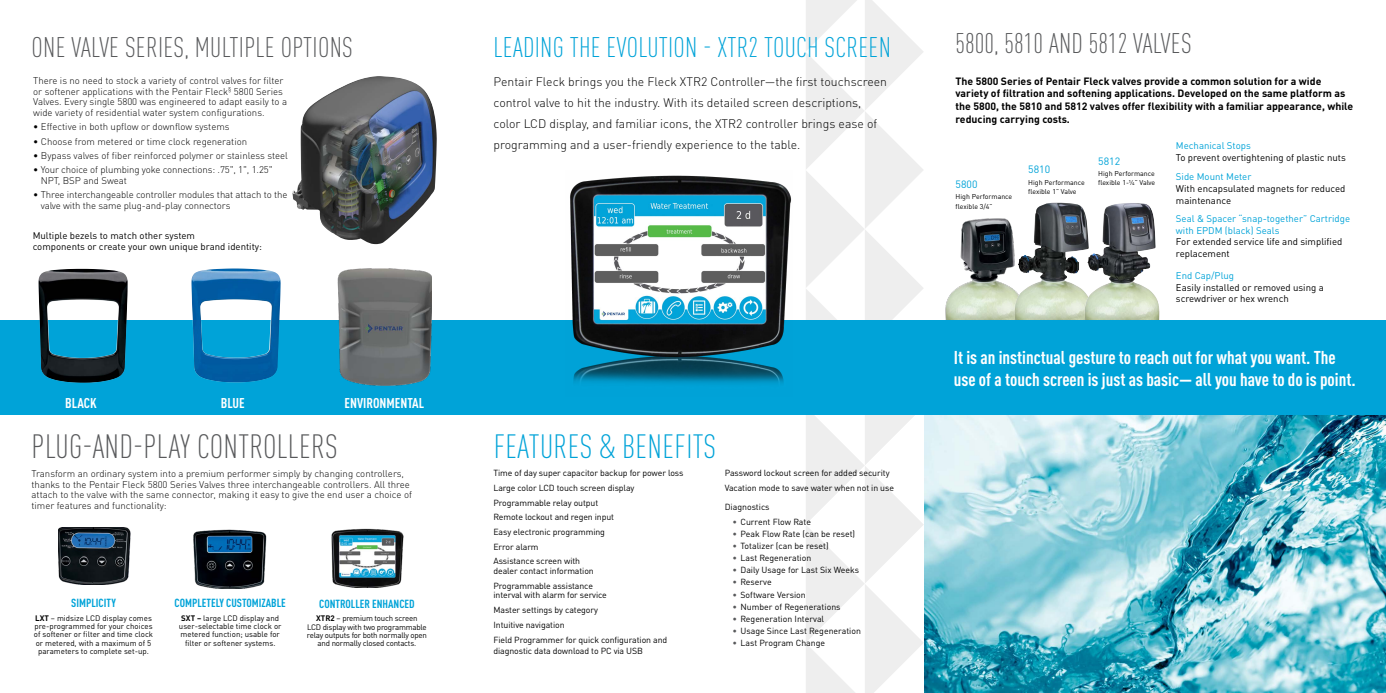
<style>
.page{position:relative;width:1386px;height:693px;background:#fff}
.page>*{position:absolute;margin:0;border:0;box-sizing:border-box;transform-origin:0 0}
.t1{font:300 condensed 33.25px "DIN Pro";letter-spacing:.01em;color:#58595b}
.t2{font:300 condensed 33.25px "DIN Pro";letter-spacing:.01em;color:#00a3d8}
.t3{font:300 condensed 28px "DIN Pro";letter-spacing:.01em;color:#58595b}
.t4{font:300 condensed 28px "DIN Pro";letter-spacing:.01em;color:#00a3d8}
.t5{font:700 condensed 18.38px/22.1px "DIN Pro";color:#fff}
.t6{font:700 condensed 14px "DIN Pro";color:#fff}
.t7{font:300 12.25px/21px "DIN Pro";color:#000}
.t8{font:700 condensed 11.64px "DIN Pro";color:#00a3d8}
.t9{font:700 10.5px/12.6px "DIN Pro";color:#000}
.t10{font:10.5px "DIN Pro";color:#00a3d8}
.t11{font:300 9.62px/10.5px "DIN Pro";color:#000}
.t12{font:9.62px/11.5px "DIN Pro";color:#000}
.t13{font:9.62px/11.5px "DIN Pro";color:#00a3d8}
.t14{font:8.75px/14.7px "DIN Pro";letter-spacing:-.01em;color:#000}
.t15{font:7.88px/8.3px "DIN Pro";color:#000;text-align:center}
.t16{font:7.88px/8.5px "DIN Pro";letter-spacing:-.025em;color:#000;text-align:center}
.t17{font:7px/9.2px "DIN Pro";color:#000}
.s1{font-weight:700}
.s2{color:#58595b}
</style>
<div class="page">
<svg style="left:806px;top:0;width:118px;height:693px"></svg>
<img style="left:945px;top:218px;width:70px;height:102px">
<img style="left:925px;top:415px;width:461px;height:278px">
<img style="left:1015px;top:203px;width:77px;height:117px">
<img style="left:1087px;top:203px;width:49px;height:83px">
<img style="left:292px;top:76px;width:145px;height:168px">
<div style="left:0;top:320px;width:1386px;height:95px;background:#00a3d8"></div>
<img style="left:570px;top:175px;width:222px;height:209px">
<img style="left:38px;top:269px;width:90px;height:114px">
<img style="left:191px;top:268px;width:90px;height:114px">
<img style="left:337px;top:268px;width:94px;height:118px">
<img style="left:331px;top:528px;width:73px;height:60px">
<img style="left:59px;top:527px;width:72px;height:58px">
<img style="left:194px;top:529px;width:73px;height:60px">
<h2 class="t3" style="left:32px;top:27px;width:323px">ONE VALVE SERIES, MULTIPLE OPTIONS</h2>
<h2 class="t4" style="left:494px;top:27px;width:399px">LEADING THE EVOLUTION - XTR2 TOUCH SCREEN</h2>
<p class="t11" style="left:33px;top:75px;width:255px">There is no need to stock a variety of control valves for filter or softener applications with the Pentair Fleck<sup>§</sup> 5800 Series Valves. Every single 5800 was engineered to adapt easily to a wide variety of residential water system configurations.</p>
<p class="t11" style="left:33px;top:121px;width:198px">• Effective in both upflow or downflow systems</p>
<p class="t11" style="left:33px;top:135px;width:215px">• Choose from metered or time clock regeneration</p>
<p class="t11" style="left:33px;top:149px;width:256px">• Bypass valves of fiber reinforced polymer or stainless steel</p>
<p class="t11" style="left:41px;top:164px;width:233px;text-indent:-8px">• Your choice of plumbing yoke connections: .75", 1", 1.25"<br>NPT, BSP and Sweat</p>
<p class="t11" style="left:41px;top:189px;width:248px;text-indent:-8px">• Three interchangeable controller modules that attach to the valve with the same plug-and-play connectors</p>
<p class="t12" style="left:33px;top:229px;width:231px;line-height:11.3px">Multiple bezels to match other system<br>components or create your own unique brand identity:</p>
<h3 class="t6" style="left:65px;top:392px;width:33px">BLACK</h3>
<h3 class="t6" style="left:221px;top:392px;width:25px">BLUE</h3>
<h3 class="t6" style="left:345px;top:392px;width:81px">ENVIRONMENTAL</h3>
<p class="t7" style="left:494px;top:70px;width:395px">Pentair Fleck brings you the Fleck XTR2 Controller—the first touchscreen control valve to hit the industry. With its detailed screen descriptions, color LCD display, and familiar icons, the XTR2 controller brings ease of programming and a user-friendly experience to the table.</p>
<h1 class="t1" style="left:32px;top:423px;width:308px">PLUG-AND-PLAY CONTROLLERS</h1>
<h1 class="t2" style="left:494px;top:423px;width:224px">FEATURES &amp; BENEFITS</h1>
<p class="t11" style="left:32px;top:467px;width:382px">Transform an ordinary system into a premium performer simply by changing controllers, thanks to the Pentair Fleck 5800 Series Valves three interchangeable controllers. All three attach to the valve with the same connector, making it easy to give the end user a choice of timer features and functionality:</p>
<p class="t14" style="left:494px;top:465px;width:192px">Time of day super capacitor backup for power loss<br>Large color LCD touch screen display<br>Programmable relay output<br>Remote lockout and regen input<br>Easy electronic programming<br>Error alarm<br>Assistance screen with</p>
<p class="t14" style="left:494px;top:563px;width:102px">dealer contact information<br>Programmable assistance</p>
<p class="t14" style="left:494px;top:587px;width:115px">interval with alarm for service<br>Master settings by category<br>Intuitive navigation</p>
<p class="t14" style="left:494px;top:634px;width:175px;line-height:10.5px">Field Programmer for quick configuration and diagnostic data download to PC via USB</p>
<p class="t8" style="left:71px;top:595px;width:46px">SIMPLICITY</p>
<p class="t15" style="left:34px;top:613px;width:121px"><span class="s1">LXT</span> – midsize LCD display comes pre-programmed for your choices of softener or filter and time clock or metered, with a maximum of 5 parameters to complete set-up.</p>
<p class="t8" style="left:175px;top:595px;width:113px">COMPLETELY CUSTOMIZABLE</p>
<p class="t15" style="left:179px;top:613px;width:104px"><span class="s1">SXT –</span> large LCD display and user-selectable time clock or metered function; usable for filter or softener systems.</p>
<p class="t8" style="left:319px;top:595px;width:97px">CONTROLLER ENHANCED</p>
<p class="t16" style="left:307px;top:613px;width:122px"><span class="s1">XTR2</span> – premium touch screen<br>LCD display with two programmable relay outputs for both normally open and normally closed contacts.</p>
<p class="t14" style="left:725px;top:465px;width:171px">Password lockout screen for added security<br>Vacation mode to save water when not in use</p>
<p class="t14" style="left:725px;top:499px;width:46px">Diagnostics</p>
<p class="t14" style="left:733px;top:513px;width:80px"><span class="s2">•</span> Current Flow Rate</p>
<p class="t14" style="left:733px;top:526px;width:124px"><span class="s2">•</span> Peak Flow Rate (can be reset)</p>
<p class="t14" style="left:733px;top:538px;width:98px"><span class="s2">•</span> Totalizer (can be reset)</p>
<p class="t14" style="left:733px;top:550px;width:80px"><span class="s2">•</span> Last Regeneration</p>
<p class="t14" style="left:733px;top:562px;width:128px"><span class="s2">•</span> Daily Usage for Last Six Weeks</p>
<p class="t14" style="left:733px;top:574px;width:41px"><span class="s2">•</span> Reserve</p>
<p class="t14" style="left:733px;top:586px;width:75px"><span class="s2">•</span> Software Version</p>
<p class="t14" style="left:733px;top:598px;width:109px"><span class="s2">•</span> Number of Regenerations</p>
<p class="t14" style="left:733px;top:611px;width:93px"><span class="s2">•</span> Regeneration Interval</p>
<p class="t14" style="left:733px;top:623px;width:130px"><span class="s2">•</span> Usage Since Last Regeneration</p>
<p class="t14" style="left:733px;top:635px;width:94px"><span class="s2">•</span> Last Program Change</p>
<h2 class="t3" style="left:956px;top:23px;width:238px">5800, 5810 AND 5812 VALVES</h2>
<p class="t9" style="left:956px;top:73px;width:399px">The 5800 Series of Pentair Fleck valves provide a common solution for a wide variety of filtration and softening applications. Developed on the same platform as the 5800, the 5810 and 5812 valves offer flexibility with a familiar appearance, while reducing carrying costs.</p>
<p class="t10" style="left:956px;top:176px;width:23px">5800</p>
<p class="t17" style="left:956px;top:192px;width:58px">High Performance flexible 3/4”</p>
<p class="t10" style="left:1028px;top:161px;width:23px">5810</p>
<p class="t17" style="left:1028px;top:177px;width:58px">High Performance flexible 1” Valve</p>
<p class="t10" style="left:1098px;top:152px;width:23px">5812</p>
<p class="t17" style="left:1098px;top:168px;width:59px">High Performance flexible 1-¼” Valve</p>
<p class="t13" style="left:1176px;top:139px;width:76px">Mechanical Stops</p>
<p class="t12" style="left:1176px;top:150px;width:171px">To prevent overtightening of plastic nuts</p>
<p class="t13" style="left:1176px;top:170px;width:77px">Side Mount Meter</p>
<p class="t12" style="left:1176px;top:182px;width:171px">With encapsulated magnets for reduced maintenance</p>
<p class="t13" style="left:1176px;top:212px;width:176px">Seal &amp; Spacer “snap-together” Cartridge with EPDM (black) Seals</p>
<p class="t12" style="left:1176px;top:235px;width:168px">For extended service life and simplified replacement</p>
<p class="t13" style="left:1176px;top:269px;width:60px">End Cap/Plug</p>
<p class="t12" style="left:1176px;top:281px;width:149px">Easily installed or removed using a screwdriver or hex wrench</p>
<h3 class="t5" style="left:954px;top:344px;width:404px">It is an instinctual gesture to reach out for what you want. The use of a touch screen is just as basic— all you have to do is point.</h3>
</div>
